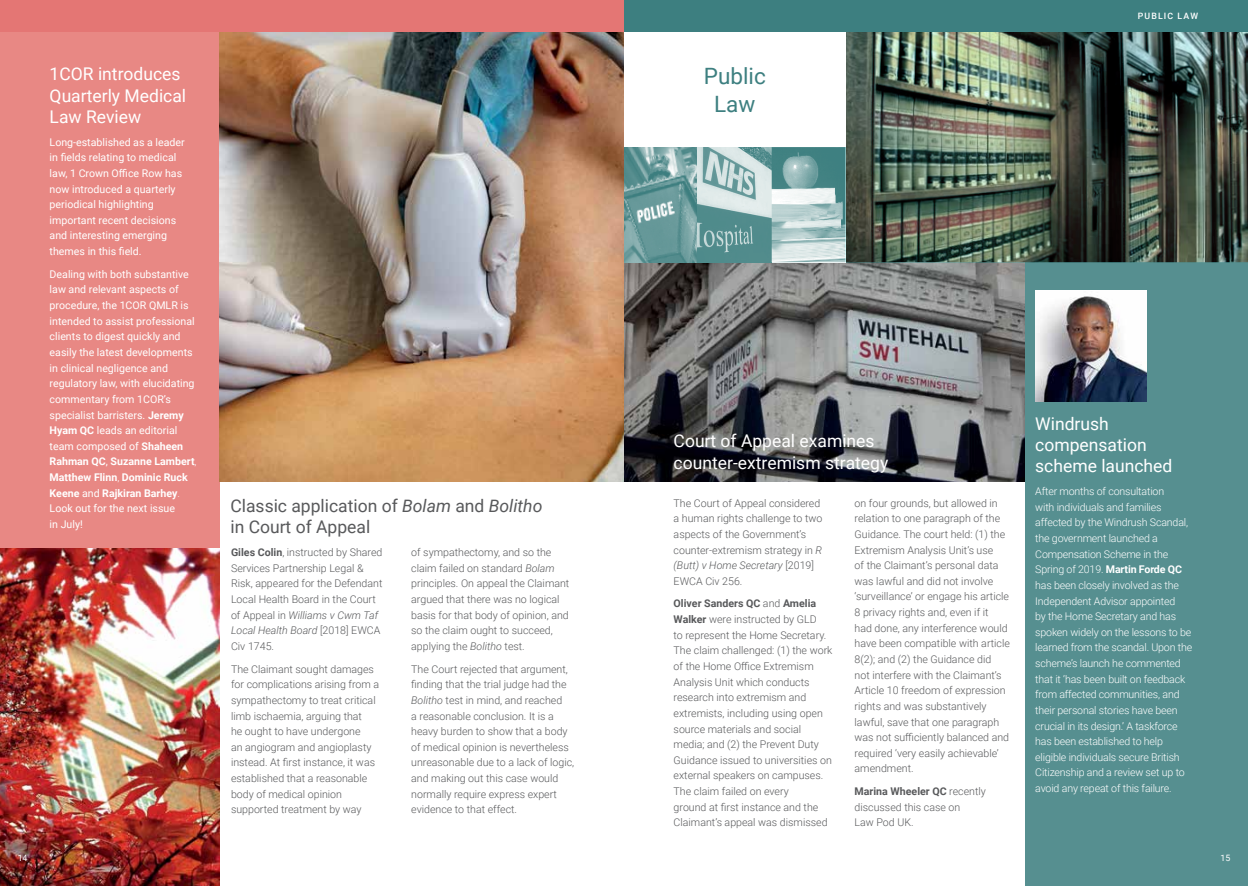
<style>
.page{position:relative;width:1248px;height:886px;background:#fff}
.page>*{position:absolute;margin:0;border:0;box-sizing:border-box;transform-origin:0 0}
.t1{font:22.5px/27.5px "Roboto";color:#3d7f80;text-align:center}
.t2{font:17.5px/21.2px "Roboto";color:#fff}
.t3{font:17.5px/21.2px "Roboto";color:#58595b}
.t4{font:300 10.62px/15.6px "Roboto";color:#58595b}
.t5{font:10.62px/15.6px "Roboto";color:#fff}
.t6{font:300 10.62px/15.6px "Roboto";letter-spacing:-.015em;color:#fff}
.t7{font:500 8.75px "Roboto";letter-spacing:.135em;color:#fff}
.t8{font:8.75px "Roboto";color:#fff}
.s1{font-weight:700}
.s2{font-weight:300}
.s3{font-style:italic}
</style>
<div class="page">
<div style="left:0;top:32px;width:220px;height:854px;background:#e88884"></div>
<img style="left:0;top:548px;width:220px;height:338px">
<img style="left:220px;top:32px;width:404px;height:450px">
<div style="left:0;top:0;width:624px;height:32px;background:#e47674"></div>
<img style="left:624px;top:262px;width:401px;height:220px">
<div style="left:1025px;top:245px;width:222px;height:641px;background:#568f90"></div>
<img style="left:624px;top:147px;width:73px;height:115px">
<svg style="left:697px;top:147px;width:74px;height:115px;background:#90b5b5"></svg>
<svg style="left:771px;top:147px;width:74px;height:115px;background:#9cbdbd"></svg>
<img style="left:1035px;top:291px;width:111px;height:110px">
<div style="left:624px;top:0;width:623px;height:32px;background:#3d7f80"></div>
<img style="left:845px;top:32px;width:402px;height:230px">
<h2 class="t2" style="left:50px;top:63px;width:138px">1COR introduces<br>Quarterly Medical<br>Law Review</h2>
<p class="t5" style="left:50px;top:134px;width:137px">Long-established as a leader in fields relating to medical law, 1 Crown Office Row has now introduced a quarterly periodical highlighting important recent decisions and interesting emerging themes in this field.</p>
<p class="t5" style="left:50px;top:266px;width:148px">Dealing with both substantive law and relevant aspects of procedure, the 1COR QMLR is intended to assist professional clients to digest quickly and easily the latest developments in clinical negligence and regulatory law, with elucidating commentary from 1COR’s specialist barristers. <span class="s1">Jeremy<br>Hyam QC</span> leads an editorial team composed of <span class="s1">Shaheen<br>Rahman QC</span>, <span class="s1">Suzanne Lambert</span><span class="s2">,<br></span><span class="s1">Matthew Flinn</span><span class="s2">,</span> <span class="s1">Dominic Ruck<br>Keene</span> and <span class="s1">Rajkiran Barhey</span><span class="s2">.<br></span>Look out for the next issue<br>in July!</p>
<h2 class="t3" style="left:230px;top:494px;width:313px">Classic application of <span class="s3">Bolam</span> and <span class="s3">Bolitho </span>in Court of Appeal</h2>
<p class="t4" style="left:231px;top:544px;width:153px"><span class="s1">Giles Colin</span>, instructed by Shared<br>Services Partnership Legal &amp;<br>Risk, appeared for the Defendant<br>Local Health Board in the Court of Appeal in <span class="s3">Williams v Cwm Taf<br>Local Health Board</span> [2018] EWCA<br>Civ 1745.</p>
<p class="t4" style="left:231px;top:660px;width:150px">The Claimant sought damages for complications arising from a sympathectomy to treat critical limb ischaemia, arguing that<br>he ought to have undergone<br>an angiogram and angioplasty instead. At first instance, it was established that a reasonable body of medical opinion supported treatment by way</p>
<p class="t4" style="left:411px;top:544px;width:160px">of sympathectomy, and so the claim failed on standard <span class="s3">Bolam </span>principles. On appeal the Claimant argued that there was no logical basis for that body of opinion, and so the claim ought to succeed, applying the <span class="s3">Bolitho</span> test.</p>
<p class="t4" style="left:411px;top:661px;width:164px">The Court rejected that argument, finding that the trial judge had the<br><span class="s3">Bolitho</span> test in mind, and reached<br>a reasonable conclusion. It is a heavy burden to show that a body of medical opinion is nevertheless unreasonable due to a lack of logic, and making out this case would normally require express expert evidence to that effect.</p>
<h1 class="t1" style="left:703px;top:62px;width:63px">Public<br>Law</h1>
<p class="t7" style="left:1137px;top:10px;width:62px">PUBLIC LAW</p>
<h2 class="t2" style="left:673px;top:430px;width:216px">Court of Appeal examines counter-extremism strategy</h2>
<p class="t4" style="left:673px;top:495px;width:150px">The Court of Appeal considered a human rights challenge to two aspects of the Government’s counter-extremism strategy in <span class="s3">R (Butt) v Home Secretary</span> [2019]<br>EWCA Civ 256.</p>
<p class="t4" style="left:673px;top:595px;width:160px"><span class="s1">Oliver Sanders QC</span> and <span class="s1">Amelia<br>Walker</span> were instructed by GLD<br>to represent the Home Secretary.<br>The claim challenged: (1) the work of the Home Office Extremism<br>Analysis Unit which conducts research into extremism and extremists, including using open source materials and social media; and (2) the Prevent Duty<br>Guidance issued to universities on external speakers on campuses.<br>The claim failed on every<br>ground at first instance and the<br>Claimant’s appeal was dismissed</p>
<p class="t4" style="left:854px;top:495px;width:157px">on four grounds, but allowed in relation to one paragraph of the<br>Guidance. The court held: (1) the<br>Extremism Analysis Unit’s use<br>of the Claimant’s personal data was lawful and did not involve ‘surveillance’ or engage his article<br>8 privacy rights and, even if it<br>had done, any interference would have been compatible with article<br>8(2); and (2) the Guidance did<br>not interfere with the Claimant’s<br>Article 10 freedom of expression rights and was substantively lawful, save that one paragraph was not sufficiently balanced and required ‘very easily achievable’ amendment.</p>
<p class="t4" style="left:854px;top:783px;width:133px"><span class="s1">Marina Wheeler QC</span> recently discussed this case on<br>Law Pod UK.</p>
<h2 class="t2" style="left:1035px;top:412px;width:139px">Windrush compensation scheme launched</h2>
<p class="t6" style="left:1035px;top:483px;width:158px">After months of consultation<br>with individuals and families affected by the Windrush Scandal, the government launched a<br>Compensation Scheme in the<br>Spring of 2019. <span class="s1">Martin Forde QC </span>has been closely involved as the<br>Independent Advisor appointed<br>by the Home Secretary and has spoken widely on the lessons to be learned from the scandal. Upon the scheme’s launch he commented that it ‘has been built on feedback from affected communities, and their personal stories have been crucial in its design.’ A taskforce has been established to help eligible individuals secure British<br>Citizenship and a review set up to avoid any repeat of this failure.</p>
<p class="t8" style="left:18px;top:852px;width:11px">14</p>
<p class="t8" style="left:1220px;top:852px;width:11px">15</p>
</div>
